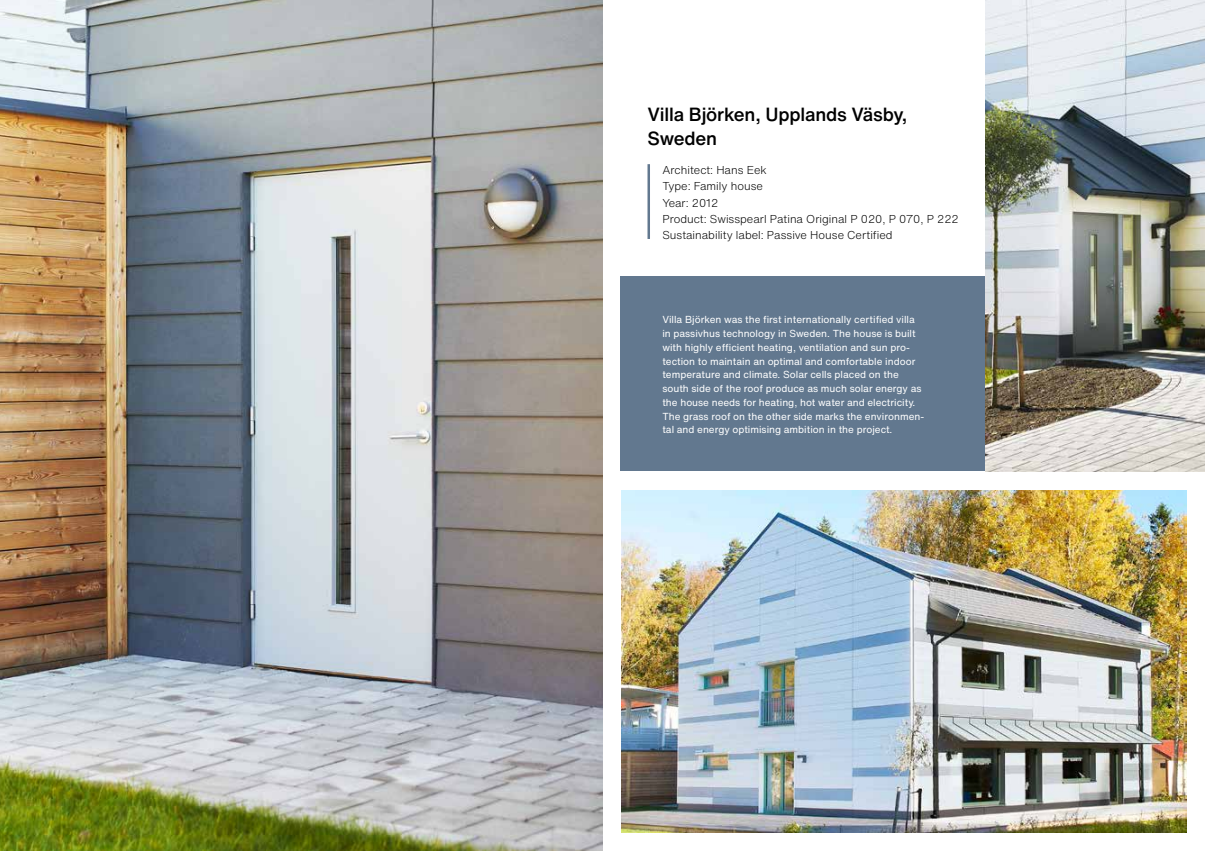
<style>
.page{position:relative;width:1205px;height:851px;background:#fff}
.page>*{position:absolute;margin:0;border:0;box-sizing:border-box;transform-origin:0 0}
.t1{font:500 18.75px/23.8px "Helvetica Now Text";letter-spacing:-.01em;color:#000}
.t2{font:300 11.25px/16.2px "Helvetica Now Text";color:#000}
.t3{font:10px/13.8px "Helvetica Now Text";color:#fff}
</style>
<div class="page">
<img style="left:0;top:0;width:602px;height:850px">
<div style="left:620px;top:276px;width:365px;height:195px;background:#62788f"></div>
<hr style="left:647px;top:164px;width:3px;height:75px;background:#62788f">
<img style="left:621px;top:490px;width:565px;height:341px">
<img style="left:985px;top:0;width:220px;height:471px">
<h1 class="t1" style="left:647px;top:102px;width:261px">Villa Björken, Upplands Väsby,<br>Sweden</h1>
<p class="t2" style="left:662px;top:162px;width:298px">Architect: Hans Eek<br>Type: Family house<br>Year: 2012<br>Product: Swisspearl Patina Original P 020, P 070, P 222<br>Sustainability label: Passive House Certified</p>
<p class="t3" style="left:662px;top:313px;width:263px">Villa Björken was the first internationally certified villa in passivhus technology in Sweden. The house is built with highly efficient heating, ventilation and sun pro&shy;tection to maintain an optimal and comfortable indoor temperature and climate. Solar cells placed on the south side of the roof produce as much solar energy as the house needs for heating, hot water and electricity.<br>The grass roof on the other side marks the environmen&shy;tal and energy optimising ambition in the project.</p>
</div>
